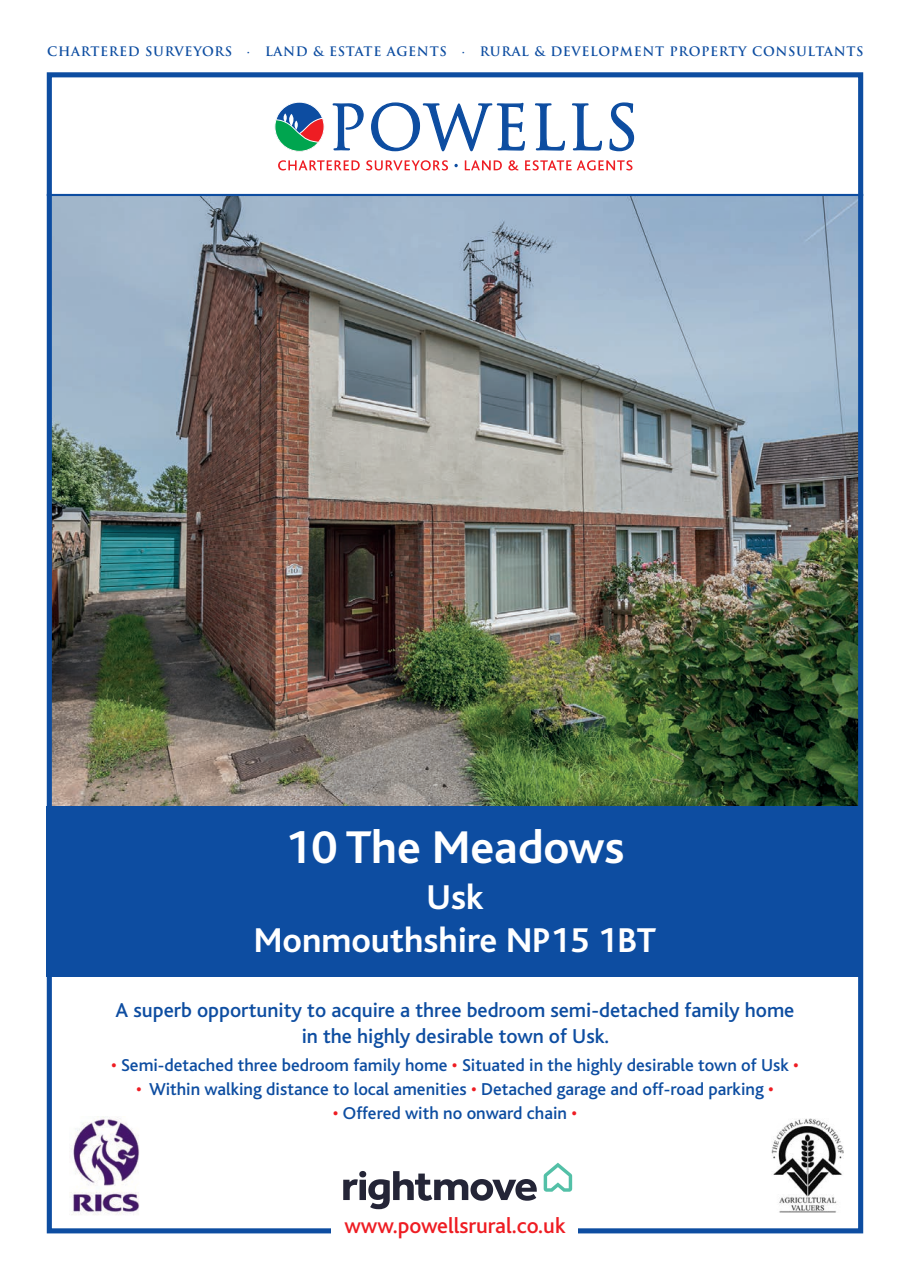
<style>
.page{position:relative;width:910px;height:1280px;background:#fff}
.page>*{position:absolute;margin:0;border:0;box-sizing:border-box;transform-origin:0 0}
.t1{font:700 48px "Bliss";color:#fff}
.t2{font:700 36px "Bliss";color:#fff}
.t3{font:500 22.5px "Bliss";color:#ee1d23}
.t4{font:500 21px/25.5px "Bliss";color:#0d4da1;text-align:center}
.t5{font:500 18px "Bliss";color:#0d4da1}
.t6{font:700 12.75px "Trajan Pro";letter-spacing:.05em;color:#0d4da1}
.s1{color:#ee1d23}
</style>
<div class="page">
<img style="left:53px;top:196px;width:804px;height:610px">
<div style="left:47px;top:72px;width:816px;height:1161px;border:5px solid #0d4da1"></div>
<div style="left:47px;top:806px;width:816px;height:171px;background:#0d4da1"></div>
<img style="left:771px;top:1119px;width:73px;height:93px">
<img style="left:71px;top:1117px;width:69px;height:98px">
<svg style="left:544px;top:1163px;width:28px;height:29px"></svg>
<svg style="left:343px;top:1171px;width:194px;height:38px"></svg>
<div style="left:332px;top:1212px;width:246px;height:39px;background:#fff"></div>
<svg style="left:278px;top:160px;width:82px;height:10px"></svg>
<svg style="left:366px;top:160px;width:82px;height:10px"></svg>
<svg style="left:454px;top:164px;width:4px;height:3px"></svg>
<svg style="left:465px;top:160px;width:37px;height:10px"></svg>
<svg style="left:508px;top:160px;width:10px;height:10px"></svg>
<svg style="left:525px;top:160px;width:107px;height:10px"></svg>
<div style="left:275px;top:102px;width:49px;height:49px;background:#0d4da1;border-radius:50%"></div>
<svg style="left:275px;top:113px;width:49px;height:38px"></svg>
<svg style="left:332px;top:103px;width:32px;height:48px"></svg>
<svg style="left:371px;top:102px;width:154px;height:50px"></svg>
<svg style="left:535px;top:103px;width:68px;height:48px"></svg>
<svg style="left:609px;top:102px;width:26px;height:50px"></svg>
<hr style="left:47px;top:194px;width:816px;height:2px;background:#0d4da1">
<p class="t6" style="left:47px;top:44px;width:818px">CHARTERED SURVEYORS · LAND &amp; ESTATE AGENTS · RURAL &amp; DEVELOPMENT PROPERTY CONSULTANTS</p>
<p class="t1" style="left:285px;top:823px;width:341px">10 The Meadows</p>
<p class="t2" style="left:426px;top:878px;width:59px">Usk</p>
<p class="t2" style="left:254px;top:921px;width:404px">Monmouthshire NP15 1BT</p>
<p class="t4" style="left:116px;top:998px;width:680px">A superb opportunity to acquire a three bedroom semi-detached family home in the highly desirable town of Usk.</p>
<p class="t5" style="left:111px;top:1056px;width:689px"><span class="s1">•</span> Semi-detached three bedroom family home <span class="s1">•</span> Situated in the highly desirable town of Usk <span class="s1">•</span></p>
<p class="t5" style="left:136px;top:1080px;width:639px"><span class="s1">•</span> Within walking distance to local amenities <span class="s1">•</span> Detached garage and off-road parking <span class="s1">•</span></p>
<p class="t5" style="left:333px;top:1104px;width:246px"><span class="s1">•</span> Offered with no onward chain <span class="s1">•</span></p>
<p class="t3" style="left:344px;top:1214px;width:223px">www.powellsrural.co.uk</p>
</div>
